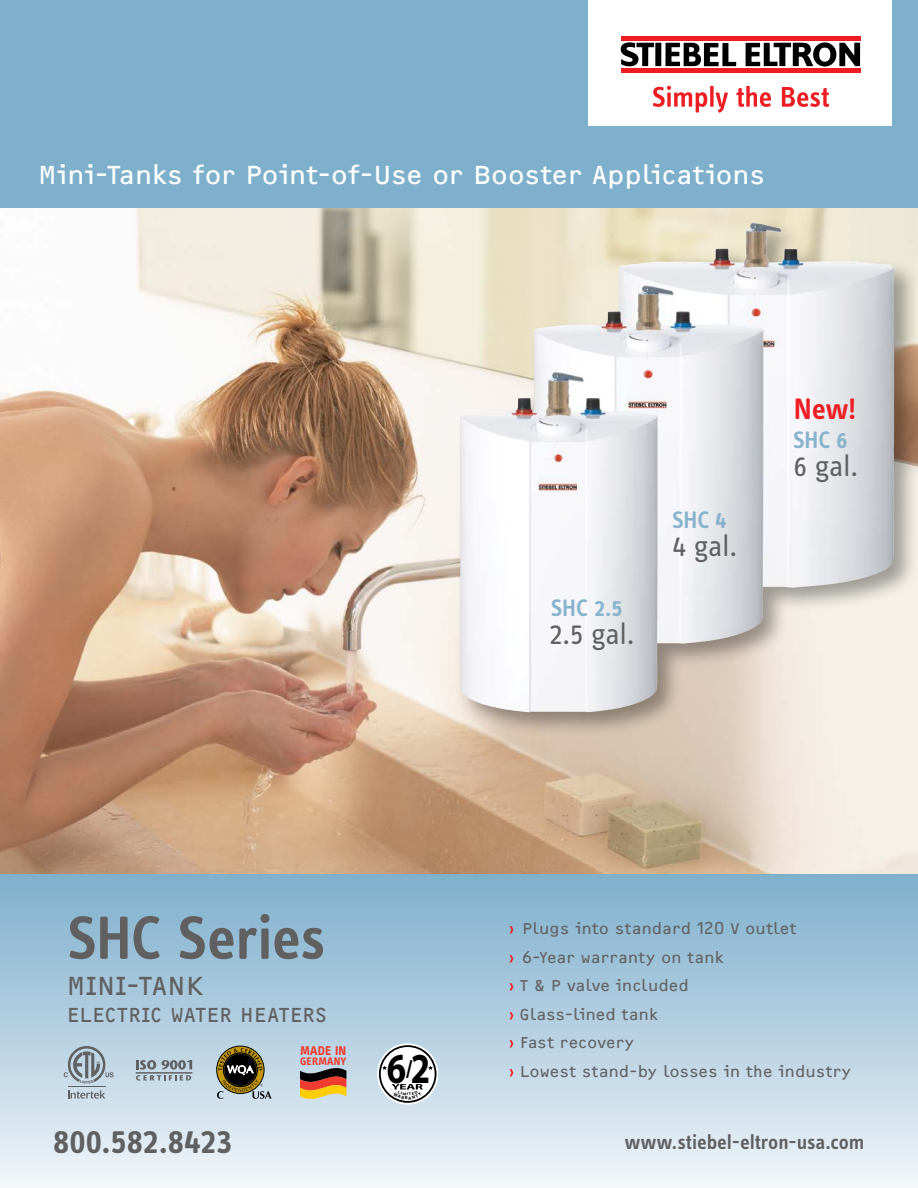
<style>
.page{position:relative;width:918px;height:1188px;background:#fff}
.page>*{position:absolute;margin:0;border:0;box-sizing:border-box;transform-origin:0 0}
.t1{font:600 63px "STE Info Text";letter-spacing:-.01em;color:#606061}
.t2{font:700 42.75px "Myriad Pro";color:#000;scale:.82 1}
.t3{font:600 36px "STE Info Text";color:#606061}
.t4{font:30.6px "STE Info Text";letter-spacing:-.025em;color:#606061}
.t5{font:600 30.6px "STE Info Text";color:#ed1d24}
.t6{font:27px "F2 FOCR Bczyk Com";letter-spacing:.025em;color:#fff}
.t7{font:27px "F2 FOCR Bczyk Com";letter-spacing:.03em;color:#606061}
.t8{font:600 24.6px "STE Info Text";letter-spacing:-.005em;color:#88b3cd}
.t9{font:700 24.6px "Myriad Pro";color:#000;scale:.82 1}
.t10{font:600 21px "STE Info Text";color:#606061}
.t11{font:21px "F2 FOCR Bczyk Com";letter-spacing:.03em;color:#606061}
.t12{font:16.35px/28.5px "F2 FOCR Bczyk Com";letter-spacing:.025em;color:#636466}
.t13{font:700 13.2px "STE Info Text";letter-spacing:.015em;color:#ef3c2f}
.t14{font:700 11.4px "STE Info Text";letter-spacing:.015em;color:#ef3c2f}
.t15{font:700 3.75px "Myriad Pro";color:#000;scale:1.18 1}
.s1{font-size:42.75px}
.s2{color:#ed1c24}
</style>
<div class="page">
<img style="left:0;top:207px;width:918px;height:667px">
<div style="left:0;top:874px;width:918px;height:314px;background:linear-gradient(to bottom,#7daecc,#f0f5f9)"></div>
<div style="left:0;top:0;width:918px;height:207px;background:#7eb0cc"></div>
<svg style="left:68px;top:1090px;width:37px;height:9px"></svg>
<hr style="left:68px;top:1086px;width:37px;height:1px;background:#606162">
<svg style="left:64px;top:1046px;width:50px;height:38px;background:#a2b1bb"></svg>
<svg style="left:300px;top:1061px;width:46px;height:39px;background:#b0865c"></svg>
<svg style="left:136px;top:1060px;width:56px;height:21px"></svg>
<hr style="left:136px;top:1073px;width:56px;height:1px;background:#606061">
<div style="left:588px;top:0;width:303px;height:126px;background:#fff"></div>
<svg style="left:746px;top:42px;width:114px;height:25px"></svg>
<svg style="left:621px;top:42px;width:115px;height:25px"></svg>
<div style="left:621px;top:36px;width:240px;height:5px;background:#ed1d24"></div>
<div style="left:621px;top:68px;width:240px;height:5px;background:#ed1d24"></div>
<svg style="left:653px;top:86px;width:54px;height:26px"></svg>
<svg style="left:710px;top:86px;width:4px;height:21px"></svg>
<svg style="left:716px;top:93px;width:12px;height:20px"></svg>
<svg style="left:737px;top:86px;width:34px;height:21px"></svg>
<svg style="left:782px;top:87px;width:47px;height:20px"></svg>
<svg style="left:378px;top:1044px;width:59px;height:60px"></svg>
<div style="left:377px;top:1043px;width:61px;height:62px;border:2px solid #fff;border-radius:50%"></div>
<div style="left:383px;top:1049px;width:49px;height:50px;background:#fff;border-radius:50%"></div>
<div style="left:381px;top:1047px;width:54px;height:54px;border:5px solid #fff;border-radius:50%"></div>
<svg style="left:428px;top:1066px;width:5px;height:4px"></svg>
<svg style="left:382px;top:1066px;width:5px;height:4px"></svg>
<svg style="left:217px;top:1048px;width:55px;height:51px;background:#78755a"></svg>
<div style="left:455px;top:219px;width:463px;height:518px;background:#000;opacity:.35"></div>
<img style="left:626px;top:223px;width:126px;height:42px">
<svg style="left:392px;top:1084px;width:31px;height:16px"></svg>
<h3 class="t6" style="left:38px;top:160px;width:728px">Mini-Tanks for Point-of-Use or Booster Applications</h3>
<h3 class="t8" style="left:551px;top:593px;width:73px">SHC 2.5</h3>
<h3 class="t4" style="left:549px;top:617px;width:87px">2.5 gal.</h3>
<h3 class="t8" style="left:672px;top:505px;width:56px">SHC 4</h3>
<h3 class="t4" style="left:672px;top:529px;width:66px">4 gal.</h3>
<h3 class="t5" style="left:794px;top:391px;width:64px">New!</h3>
<h3 class="t8" style="left:793px;top:425px;width:56px">SHC 6</h3>
<h3 class="t4" style="left:793px;top:449px;width:66px">6 gal.</h3>
<h1 class="t1" style="left:67px;top:902px;width:260px">SHC Series</h1>
<h3 class="t7" style="left:67px;top:970px;width:138px">MINI-TANK</h3>
<p class="t11" style="left:67px;top:1003px;width:261px">ELECTRIC WATER HEATERS</p>
<p class="t13" style="left:300px;top:1043px;width:48px">MADE IN</p>
<p class="t14" style="left:300px;top:1055px;width:48px">GERMANY</p>
<h2 class="t2" style="left:387px;top:1044px;width:25px">6</h2>
<h3 class="t9" style="left:406px;top:1055px;width:31px">/<span class="s1">2</span></h3>
<p class="t15" style="left:407px;top:1092px;width:3px">I</p>
<p class="t12" style="left:509px;top:915px;width:343px"><span class="s2">›</span> Plugs into standard 120 V outlet<br><span class="s2">›</span> 6-Year warranty on tank<br><span class="s2">›</span> T &amp; P valve included<br><span class="s2">›</span> Glass-lined tank<br><span class="s2">›</span> Fast recovery<br><span class="s2">›</span> Lowest stand-by losses in the industry</p>
<h3 class="t3" style="left:53px;top:1120px;width:181px">800.582.8423</h3>
<p class="t10" style="left:625px;top:1130px;width:241px">www.stiebel-eltron-usa.com</p>
</div>
